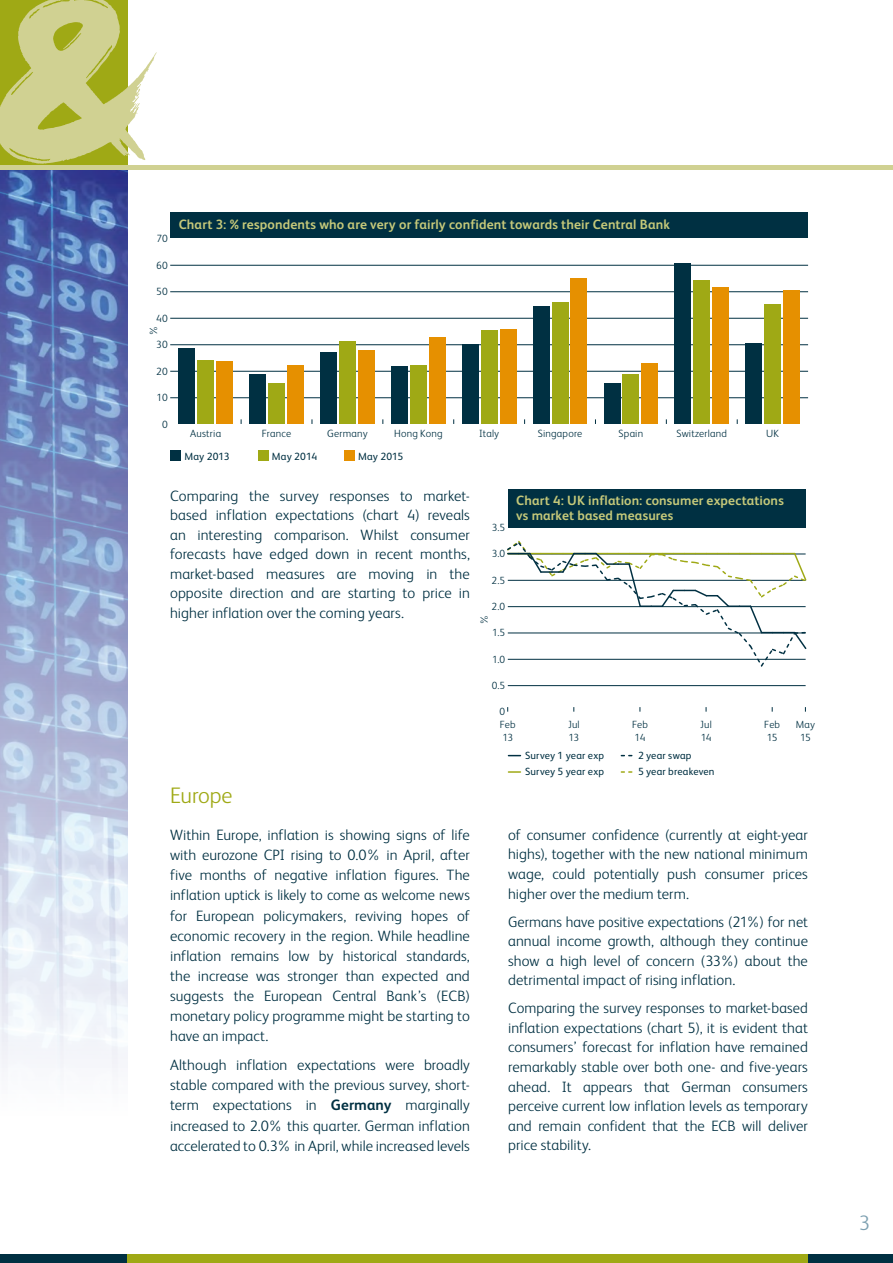
<style>
.page{position:relative;width:893px;height:1263px;background:#fff}
.page>*{position:absolute;margin:0;border:0;box-sizing:border-box;transform-origin:0 0}
.Subheading_S1{font:300 22.5px "FS Albert";letter-spacing:-.005em;color:#9fa915}
.t1{font:300 21px "FS Albert";color:#7da0b1}
.Body_text_Bullets{font:300 15px/20.1px "FS Albert";letter-spacing:.005em;color:#003042;text-align:justify}
.Body_text{font:300 15px/19.5px "FS Albert";letter-spacing:.005em;color:#003042;text-align:justify}
.t2{font:700 13.5px "FS Albert";letter-spacing:.01em;color:#c6c97a}
.t3{font:700 13.35px/14.9px "FS Albert";letter-spacing:.01em;color:#c6c97a}
.t4{font:300 10.5px/13.4px "FS Albert";letter-spacing:.015em;color:#003042}
.t5{font:10.5px "FS Albert";letter-spacing:.015em;color:#003042}
.s1{font-weight:700}
</style>
<div class="page">
<img style="left:0;top:170px;width:128px;height:902px">
<div style="left:0;top:1254px;width:893px;height:9px;background:#003042"></div>
<hr style="left:0;top:166px;width:893px;height:4px;background:#d0d192">
<div style="left:128px;top:1254px;width:680px;height:9px;background:#9fa915"></div>
<svg style="left:0;top:0;width:157px;height:164px"></svg>
<hr style="left:170px;top:371px;width:638px;height:1px;background:#003042">
<hr style="left:170px;top:397px;width:638px;height:1px;background:#003042">
<hr style="left:170px;top:344px;width:638px;height:1px;background:#003042">
<hr style="left:170px;top:318px;width:638px;height:1px;background:#003042">
<hr style="left:170px;top:291px;width:638px;height:1px;background:#003042">
<hr style="left:170px;top:265px;width:638px;height:1px;background:#003042">
<div style="left:170px;top:213px;width:638px;height:25px;background:#003042"></div>
<div style="left:258px;top:450px;width:10px;height:11px;background:#9fa915"></div>
<div style="left:170px;top:450px;width:11px;height:11px;background:#003042"></div>
<div style="left:344px;top:450px;width:11px;height:11px;background:#e69000"></div>
<div style="left:217px;top:361px;width:16px;height:63px;background:#e69000"></div>
<div style="left:287px;top:366px;width:16px;height:58px;background:#e69000"></div>
<div style="left:358px;top:350px;width:16px;height:74px;background:#e69000"></div>
<div style="left:429px;top:338px;width:16px;height:86px;background:#e69000"></div>
<div style="left:500px;top:329px;width:16px;height:95px;background:#e69000"></div>
<div style="left:571px;top:279px;width:16px;height:145px;background:#e69000"></div>
<div style="left:642px;top:363px;width:16px;height:61px;background:#e69000"></div>
<div style="left:713px;top:287px;width:16px;height:137px;background:#e69000"></div>
<div style="left:783px;top:290px;width:17px;height:134px;background:#e69000"></div>
<div style="left:198px;top:361px;width:16px;height:63px;background:#9fa915"></div>
<div style="left:268px;top:383px;width:17px;height:41px;background:#9fa915"></div>
<div style="left:339px;top:342px;width:16px;height:82px;background:#9fa915"></div>
<div style="left:410px;top:365px;width:16px;height:59px;background:#9fa915"></div>
<div style="left:481px;top:331px;width:16px;height:93px;background:#9fa915"></div>
<div style="left:552px;top:302px;width:16px;height:122px;background:#9fa915"></div>
<div style="left:623px;top:375px;width:16px;height:49px;background:#9fa915"></div>
<div style="left:694px;top:281px;width:16px;height:143px;background:#9fa915"></div>
<div style="left:765px;top:304px;width:16px;height:120px;background:#9fa915"></div>
<div style="left:179px;top:348px;width:16px;height:76px;background:#003042"></div>
<div style="left:250px;top:375px;width:16px;height:49px;background:#003042"></div>
<div style="left:320px;top:352px;width:17px;height:72px;background:#003042"></div>
<div style="left:391px;top:366px;width:16px;height:58px;background:#003042"></div>
<div style="left:462px;top:344px;width:16px;height:80px;background:#003042"></div>
<div style="left:533px;top:306px;width:16px;height:118px;background:#003042"></div>
<div style="left:604px;top:383px;width:16px;height:41px;background:#003042"></div>
<div style="left:675px;top:264px;width:16px;height:160px;background:#003042"></div>
<div style="left:746px;top:343px;width:16px;height:81px;background:#003042"></div>
<hr style="left:508px;top:685px;width:298px;height:1px;background:#003042">
<div style="left:508px;top:489px;width:298px;height:38px;background:#003042"></div>
<svg style="left:508px;top:755px;width:12px;height:1px"></svg>
<svg style="left:508px;top:771px;width:12px;height:2px"></svg>
<svg style="left:621px;top:771px;width:12px;height:2px"></svg>
<svg style="left:507px;top:540px;width:300px;height:127px"></svg>
<p class="t4" style="left:156px;top:232px;width:13px">70</p>
<p class="t4" style="left:156px;top:258px;width:13px">60</p>
<p class="t4" style="left:156px;top:285px;width:13px">50</p>
<p class="t4" style="left:156px;top:311px;width:13px">40</p>
<p class="t4" style="left:147px;top:336px;width:12px;rotate:-90deg">%</p>
<p class="t4" style="left:156px;top:338px;width:13px">30</p>
<p class="t4" style="left:156px;top:364px;width:13px">20</p>
<p class="t4" style="left:157px;top:391px;width:13px">10</p>
<p class="t4" style="left:162px;top:417px;width:7px">0</p>
<p class="t2" style="left:179px;top:217px;width:493px">Chart 3: % respondents who are very or fairly confident towards their Central Bank</p>
<p class="t4" style="left:190px;top:427px;width:32px">Austria</p>
<p class="t4" style="left:262px;top:427px;width:31px">France</p>
<p class="t4" style="left:327px;top:427px;width:42px">Germany</p>
<p class="t4" style="left:394px;top:427px;width:50px">Hong Kong</p>
<p class="t4" style="left:479px;top:427px;width:21px">Italy</p>
<p class="t4" style="left:538px;top:427px;width:46px">Singapore</p>
<p class="t4" style="left:619px;top:427px;width:26px">Spain</p>
<p class="t4" style="left:676px;top:427px;width:52px">Switzerland</p>
<p class="t4" style="left:766px;top:427px;width:14px">UK</p>
<p class="t5" style="left:184px;top:450px;width:47px">May 2013</p>
<p class="t5" style="left:272px;top:450px;width:47px">May 2014</p>
<p class="t5" style="left:358px;top:450px;width:47px">May 2015</p>
<p class="Body_text" style="left:170px;top:486px;width:301px">Comparing the survey responses to market&shy;based inflation expectations (chart 4) reveals an interesting comparison. Whilst consumer forecasts have edged down in recent months, market-based measures are moving in the opposite direction and are starting to price in higher inflation over the coming years.</p>
<p class="Subheading_S1" style="left:170px;top:783px;width:64px">Europe</p>
<p class="Body_text_Bullets" style="left:170px;top:825px;width:301px">Within Europe, inflation is showing signs of life with eurozone CPI rising to 0.0% in April, after five months of negative inflation figures. The inflation uptick is likely to come as welcome news for European policymakers, reviving hopes of economic recovery in the region. While headline inflation remains low by historical standards, the increase was stronger than expected and suggests the European Central Bank’s (ECB) monetary policy programme might be starting to have an impact.</p>
<p class="Body_text_Bullets" style="left:170px;top:1055px;width:301px">Although inflation expectations were broadly stable compared with the previous survey, short&shy;term expectations in <span class="s1">Germany</span> marginally increased to 2.0% this quarter. German inflation accelerated to 0.3% in April, while increased levels</p>
<p class="t4" style="left:492px;top:521px;width:15px">3.5</p>
<p class="t4" style="left:492px;top:547px;width:15px">3.0</p>
<p class="t4" style="left:492px;top:573px;width:15px">2.5</p>
<p class="t4" style="left:492px;top:600px;width:15px">2.0</p>
<p class="t4" style="left:478px;top:625px;width:12px;rotate:-90deg">%</p>
<p class="t4" style="left:492px;top:626px;width:15px">1.5</p>
<p class="t4" style="left:492px;top:652px;width:15px">1.0</p>
<p class="t4" style="left:492px;top:678px;width:15px">0.5</p>
<p class="t4" style="left:500px;top:705px;width:7px">0</p>
<p class="t3" style="left:516px;top:493px;width:269px">Chart 4: UK inflation: consumer expectations vs market based measures</p>
<p class="t4" style="left:500px;top:717px;width:17px">Feb<br>13</p>
<p class="t4" style="left:568px;top:717px;width:13px">Jul<br>13</p>
<p class="t4" style="left:632px;top:717px;width:17px">Feb<br>14</p>
<p class="t4" style="left:700px;top:717px;width:13px">Jul<br>14</p>
<p class="t4" style="left:764px;top:717px;width:17px">Feb<br>15</p>
<p class="t4" style="left:796px;top:717px;width:21px;text-align:center">May<br>15</p>
<p class="t5" style="left:525px;top:749px;width:80px">Survey 1 year exp</p>
<p class="t5" style="left:638px;top:749px;width:55px">2 year swap</p>
<p class="t5" style="left:525px;top:766px;width:80px">Survey 5 year exp</p>
<p class="t5" style="left:638px;top:766px;width:78px">5 year breakeven</p>
<p class="Body_text_Bullets" style="left:508px;top:825px;width:301px;line-height:19.5px">of consumer confidence (currently at eight-year highs), together with the new national minimum wage, could potentially push consumer prices higher over the medium term.</p>
<p class="Body_text_Bullets" style="left:508px;top:912px;width:301px;line-height:19.5px">Germans have positive expectations (21%) for net annual income growth, although they continue show a high level of concern (33%) about the detrimental impact of rising inflation.</p>
<p class="Body_text_Bullets" style="left:508px;top:998px;width:301px;line-height:19.5px">Comparing the survey responses to market-based inflation expectations (chart 5), it is evident that consumers’ forecast for inflation have remained remarkably stable over both one- and five-years ahead. It appears that German consumers perceive current low inflation levels as temporary and remain confident that the ECB will deliver price stability.</p>
<h2 class="t1" style="left:859px;top:1211px;width:13px">3</h2>
</div>
